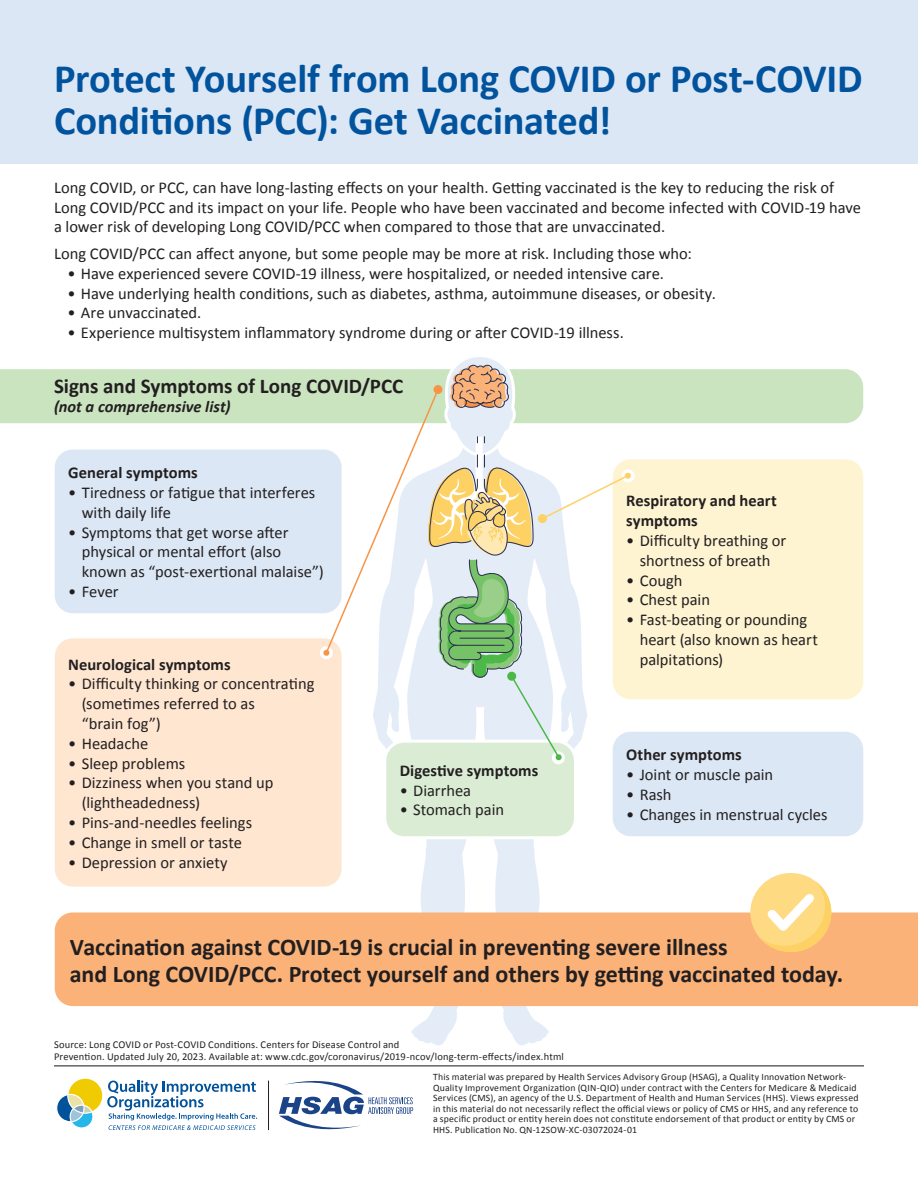
<style>
.page{position:relative;width:918px;height:1188px;background:#fff}
.page>*{position:absolute;margin:0;border:0;box-sizing:border-box;transform-origin:0 0}
.t1{font:700 40.5px/42px "Calibri";letter-spacing:-.005em;color:#01539e}
.t2{font:700 24px/27px "Calibri";letter-spacing:-.005em;color:#231f20}
.t3{font:700 21px "Calibri";color:#231f20}
.t4{font:16.5px/19.8px "Calibri";color:#231f20}
.t5{font:700 16.5px/19.8px "Calibri";letter-spacing:.005em;color:#231f20}
.t6{font:italic 700 16.5px "Calibri";color:#231f20}
.t7{font:10.5px/12px "Calibri";letter-spacing:.015em;color:#231f20}
.t8{font:9.75px/10.5px "Calibri";letter-spacing:.02em;color:#231f20}
</style>
<div class="page">
<div style="left:0;top:369px;width:863px;height:54px;background:#cae4c0"></div>
<div style="left:0;top:0;width:918px;height:164px;background:#dbe7f5"></div>
<hr style="left:54px;top:1065px;width:810px;height:2px;background:#636366">
<svg style="left:368px;top:839px;width:224px;height:207px"></svg>
<div style="left:55px;top:450px;width:287px;height:163px;background:#dbe7f5;border-radius:18px"></div>
<div style="left:55px;top:638px;width:287px;height:249px;background:#fee6d1;border-radius:18px"></div>
<div style="left:613px;top:732px;width:250px;height:104px;background:#dbe7f5;border-radius:18px"></div>
<div style="left:613px;top:459px;width:250px;height:240px;background:#fef4d2;border-radius:18px"></div>
<div style="left:385px;top:741px;width:190px;height:97px;background:#daecd4;border-radius:20px"></div>
<div style="left:383px;top:740px;width:194px;height:99px;border:3px solid #fff;border-radius:20px"></div>
<div style="left:320px;top:646px;width:13px;height:13px;background:#fff;border-radius:50%"></div>
<div style="left:552px;top:751px;width:13px;height:13px;background:#fff;border-radius:50%"></div>
<svg style="left:622px;top:469px;width:13px;height:13px"></svg>
<svg style="left:323px;top:357px;width:308px;height:403px"></svg>
<div style="left:538px;top:514px;width:9px;height:9px;background:#fdd164;border-radius:50%"></div>
<div style="left:55px;top:913px;width:863px;height:93px;background:#fab278"></div>
<div style="left:750px;top:873px;width:81px;height:79px;background:#feda82;border-radius:50%"></div>
<svg style="left:759px;top:882px;width:72px;height:70px"></svg>
<svg style="left:56px;top:1078px;width:201px;height:52px"></svg>
<hr style="left:268px;top:1081px;width:1px;height:49px;background:#231f20">
<svg style="left:279px;top:1081px;width:134px;height:48px"></svg>
<h1 class="t1" style="left:54px;top:57px;width:810px">Protect Yourself from Long COVID or Post-COVID<br>Conditions (PCC): Get Vaccinated!</h1>
<p class="t4" style="left:54px;top:178px;width:809px">Long COVID, or PCC, can have long-lasting effects on your health. Getting vaccinated is the key to reducing the risk of<br>Long COVID/PCC and its impact on your life. People who have been vaccinated and become infected with COVID-19 have a lower risk of developing Long COVID/PCC when compared to those that are unvaccinated.</p>
<p class="t4" style="left:54px;top:244px;width:639px">Long COVID/PCC can affect anyone, but some people may be more at risk. Including those who:</p>
<p class="t4" style="left:67px;top:263px;width:598px">• Have experienced severe COVID-19 illness, were hospitalized, or needed intensive care.</p>
<p class="t4" style="left:67px;top:283px;width:650px">• Have underlying health conditions, such as diabetes, asthma, autoimmune diseases, or obesity.</p>
<p class="t4" style="left:67px;top:303px;width:135px">• Are unvaccinated.</p>
<p class="t4" style="left:67px;top:323px;width:558px">• Experience multisystem inflammatory syndrome during or after COVID-19 illness.</p>
<h2 class="t3" style="left:54px;top:372px;width:351px">Signs and Symptoms of Long COVID/PCC</h2>
<h2 class="t6" style="left:54px;top:396px;width:178px">(not a comprehensive list)</h2>
<h3 class="t5" style="left:68px;top:463px;width:131px">General symptoms</h3>
<p class="t4" style="left:82px;top:483px;width:235px;text-indent:-13px">• Tiredness or fatigue that interferes with daily life</p>
<p class="t4" style="left:82px;top:522px;width:244px;text-indent:-13px">• Symptoms that get worse after physical or mental effort (also known as “post-exertional malaise”)</p>
<p class="t4" style="left:68px;top:582px;width:52px">• Fever</p>
<h3 class="t5" style="left:68px;top:654px;width:164px">Neurological symptoms</h3>
<p class="t4" style="left:82px;top:674px;width:234px;text-indent:-13px">• Difficulty thinking or concentrating (sometimes referred to as<br>“brain fog”)</p>
<p class="t4" style="left:68px;top:734px;width:82px">• Headache</p>
<p class="t4" style="left:68px;top:753px;width:118px">• Sleep problems</p>
<p class="t4" style="left:82px;top:773px;width:193px;text-indent:-13px">• Dizziness when you stand up (lightheadedness)</p>
<p class="t4" style="left:68px;top:813px;width:185px">• Pins-and-needles feelings</p>
<p class="t4" style="left:68px;top:833px;width:175px">• Change in smell or taste</p>
<p class="t4" style="left:68px;top:852px;width:161px">• Depression or anxiety</p>
<h3 class="t5" style="left:400px;top:760px;width:140px">Digestive symptoms</h3>
<p class="t4" style="left:400px;top:780px;width:73px">• Diarrhea</p>
<p class="t4" style="left:400px;top:800px;width:106px">• Stomach pain</p>
<h3 class="t5" style="left:626px;top:491px;width:152px">Respiratory and heart symptoms</h3>
<p class="t4" style="left:626px;top:531px;width:162px;text-align:center">• Difficulty breathing or shortness of breath</p>
<p class="t4" style="left:626px;top:570px;width:58px">• Cough</p>
<p class="t4" style="left:626px;top:590px;width:85px">• Chest pain</p>
<p class="t4" style="left:640px;top:610px;width:180px;text-indent:-13px">• Fast-beating or pounding heart (also known as heart palpitations)</p>
<h3 class="t5" style="left:626px;top:745px;width:117px">Other symptoms</h3>
<p class="t4" style="left:626px;top:765px;width:148px">• Joint or muscle pain</p>
<p class="t4" style="left:626px;top:785px;width:47px">• Rash</p>
<p class="t4" style="left:626px;top:805px;width:203px">• Changes in menstrual cycles</p>
<p class="t2" style="left:70px;top:933px;width:775px">Vaccination against COVID-19 is crucial in preventing severe illness<br>and Long COVID/PCC. Protect yourself and others by getting vaccinated today.</p>
<p class="t7" style="left:54px;top:1039px;width:511px">Source: Long COVID or Post-COVID Conditions. Centers for Disease Control and<br>Prevention. Updated July 20, 2023. Available at: www.cdc.gov/coronavirus/2019-ncov/long-term-effects/index.html</p>
<p class="t8" style="left:433px;top:1072px;width:427px">This material was prepared by Health Services Advisory Group (HSAG), a Quality Innovation Network-Quality Improvement Organization (QIN-QIO) under contract with the Centers for Medicare &amp; Medicaid Services (CMS), an agency of the U.S. Department of Health and Human Services (HHS). Views expressed in this material do not necessarily reflect the official views or policy of CMS or HHS, and any reference to a specific product or entity herein does not constitute endorsement of that product or entity by CMS or HHS. Publication No. QN-12SOW-XC-03072024-01</p>
</div>
